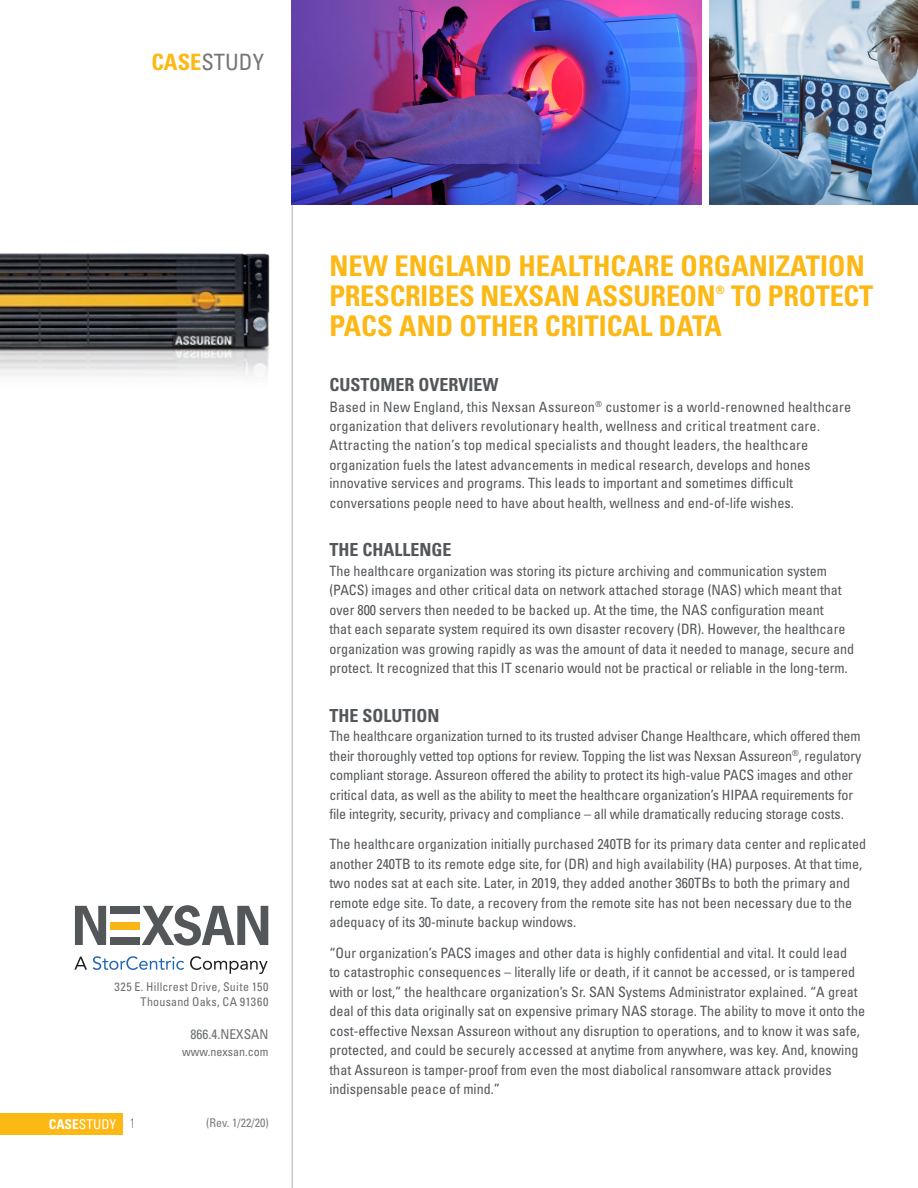
<style>
.page{position:relative;width:918px;height:1188px;background:#fff}
.page>*{position:absolute;margin:0;border:0;box-sizing:border-box;transform-origin:0 0}
.Headline_gray{font:700 condensed 28.5px/30px "Univers LT Std";color:#fcb814}
.Body{font:condensed 22.5px "Univers LT Std";color:#747678}
.Subhead_1{font:700 condensed 18px "Univers LT Std";color:#54575a}
.Bullets{font:condensed 14.25px/19.5px "Univers LT Std";color:#54575a}
.Body-2{font:condensed 14.25px/19.5px "Univers LT Std";color:#54575a}
.Subhead_1-2{font:condensed 14.25px/18.9px "Univers LT Std";color:#54575a}
.Address{font:condensed 13.5px "Univers LT Std";color:#6c6e70}
.Identifier_gray{font:condensed 13.5px "Univers LT Std";color:#fff}
.t1{font:condensed 13.5px "Univers LT Std";color:#54575a}
.Address-2{font:condensed 12px "Univers LT Std";letter-spacing:.02em;color:#6c6e70}
.Address-3{font:condensed 12px "Univers LT Std";color:#6c6e70}
.Body-3{font:condensed 12px "Univers LT Std";color:#7c7e80}
.Headline_gray-2{font:700 condensed 11.4px "Univers LT Std";color:#fcb814}
.s1{font-weight:700;color:#fcb814}
.s2{font-weight:700}
</style>
<div class="page">
<div style="left:0;top:1113px;width:123px;height:22px;background:#fcb814"></div>
<img style="left:709px;top:0;width:209px;height:204px">
<hr style="left:292px;top:0;width:1px;height:1188px;background:#c7c8ca">
<img style="left:0;top:253px;width:270px;height:123px">
<img style="left:292px;top:0;width:410px;height:204px">
<svg style="left:75px;top:906px;width:31px;height:39px"></svg>
<svg style="left:142px;top:905px;width:126px;height:41px"></svg>
<div style="left:111px;top:906px;width:29px;height:8px;background:#545759"></div>
<div style="left:111px;top:922px;width:29px;height:7px;background:#f9b517"></div>
<div style="left:110px;top:937px;width:30px;height:8px;background:#545759"></div>
<svg style="left:74px;top:957px;width:13px;height:13px"></svg>
<svg style="left:93px;top:956px;width:91px;height:14px"></svg>
<svg style="left:190px;top:956px;width:78px;height:18px"></svg>
<p class="Body" style="left:151px;top:48px;width:114px"><span class="s1">CASE</span>STUDY</p>
<p class="Address-2" style="left:114px;top:979px;width:155px">325 E. Hillcrest Drive, Suite 150</p>
<p class="Address-2" style="left:141px;top:994px;width:129px">Thousand Oaks, CA 91360</p>
<p class="Address" style="left:190px;top:1026px;width:79px">866.4.NEXSAN</p>
<p class="Address-3" style="left:182px;top:1044px;width:88px">www.nexsan.com</p>
<p class="Identifier_gray" style="left:49px;top:1115px;width:69px"><span class="s2">CASE</span>STUDY</p>
<p class="t1" style="left:129px;top:1114px;width:7px">1</p>
<p class="Body-3" style="left:206px;top:1115px;width:64px">(Rev. 1/22/20)</p>
<p class="Headline_gray" style="left:329px;top:251px;width:537px">NEW ENGLAND HEALTHCARE ORGANIZATION<br>PRESCRIBES NEXSAN ASSUREON</p>
<p class="Headline_gray-2" style="left:716px;top:283px;width:11px">®</p>
<p class="Headline_gray" style="left:731px;top:281px;width:144px">TO PROTECT</p>
<p class="Headline_gray" style="left:329px;top:311px;width:394px">PACS AND OTHER CRITICAL DATA</p>
<p class="Subhead_1" style="left:329px;top:374px;width:171px">CUSTOMER OVERVIEW</p>
<p class="Subhead_1-2" style="left:329px;top:397px;width:523px">Based in New England, this Nexsan Assureon<sup>®</sup> customer is a world-renowned healthcare organization that delivers revolutionary health, wellness and critical treatment care.<br>Attracting the nation’s top medical specialists and thought leaders, the healthcare organization fuels the latest advancements in medical research, develops and hones innovative services and programs. This leads to important and sometimes difficult</p>
<p class="Subhead_1-2" style="left:329px;top:493px;width:466px">conversations people need to have about health, wellness and end-of-life wishes.</p>
<p class="Subhead_1" style="left:329px;top:539px;width:123px">THE CHALLENGE</p>
<p class="Body-2" style="left:329px;top:561px;width:526px">The healthcare organization was storing its picture archiving and communication system (PACS) images and other critical data on network attached storage (NAS) which meant that over 800 servers then needed to be backed up. At the time, the NAS configuration meant<br>that each separate system required its own disaster recovery (DR). However, the healthcare organization was growing rapidly as was the amount of data it needed to manage, secure and protect. It recognized that this IT scenario would not be practical or reliable in the long-term.</p>
<p class="Subhead_1" style="left:329px;top:704px;width:111px">THE SOLUTION</p>
<p class="Bullets" style="left:329px;top:726px;width:533px">The healthcare organization turned to its trusted adviser Change Healthcare, which offered them their thoroughly vetted top options for review. Topping the list was Nexsan Assureon<sup>®</sup>, regulatory compliant storage. Assureon offered the ability to protect its high-value PACS images and other critical data, as well as the ability to meet the healthcare organization’s HIPAA requirements for file integrity, security, privacy and compliance – all while dramatically reducing storage costs.</p>
<p class="Bullets" style="left:329px;top:834px;width:538px">The healthcare organization initially purchased 240TB for its primary data center and replicated another 240TB to its remote edge site, for (DR) and high availability (HA) purposes. At that time, two nodes sat at each site. Later, in 2019, they added another 360TBs to both the primary and remote edge site. To date, a recovery from the remote site has not been necessary due to the adequacy of its 30-minute backup windows.</p>
<p class="Bullets" style="left:329px;top:943px;width:537px">“Our organization’s PACS images and other data is highly confidential and vital. It could lead<br>to catastrophic consequences – literally life or death, if it cannot be accessed, or is tampered with or lost,” the healthcare organization’s Sr. SAN Systems Administrator explained. “A great deal of this data originally sat on expensive primary NAS storage. The ability to move it onto the cost-effective Nexsan Assureon without any disruption to operations, and to know it was safe, protected, and could be securely accessed at anytime from anywhere, was key. And, knowing that Assureon is tamper-proof from even the most diabolical ransomware attack provides indispensable peace of mind.”</p>
</div>
